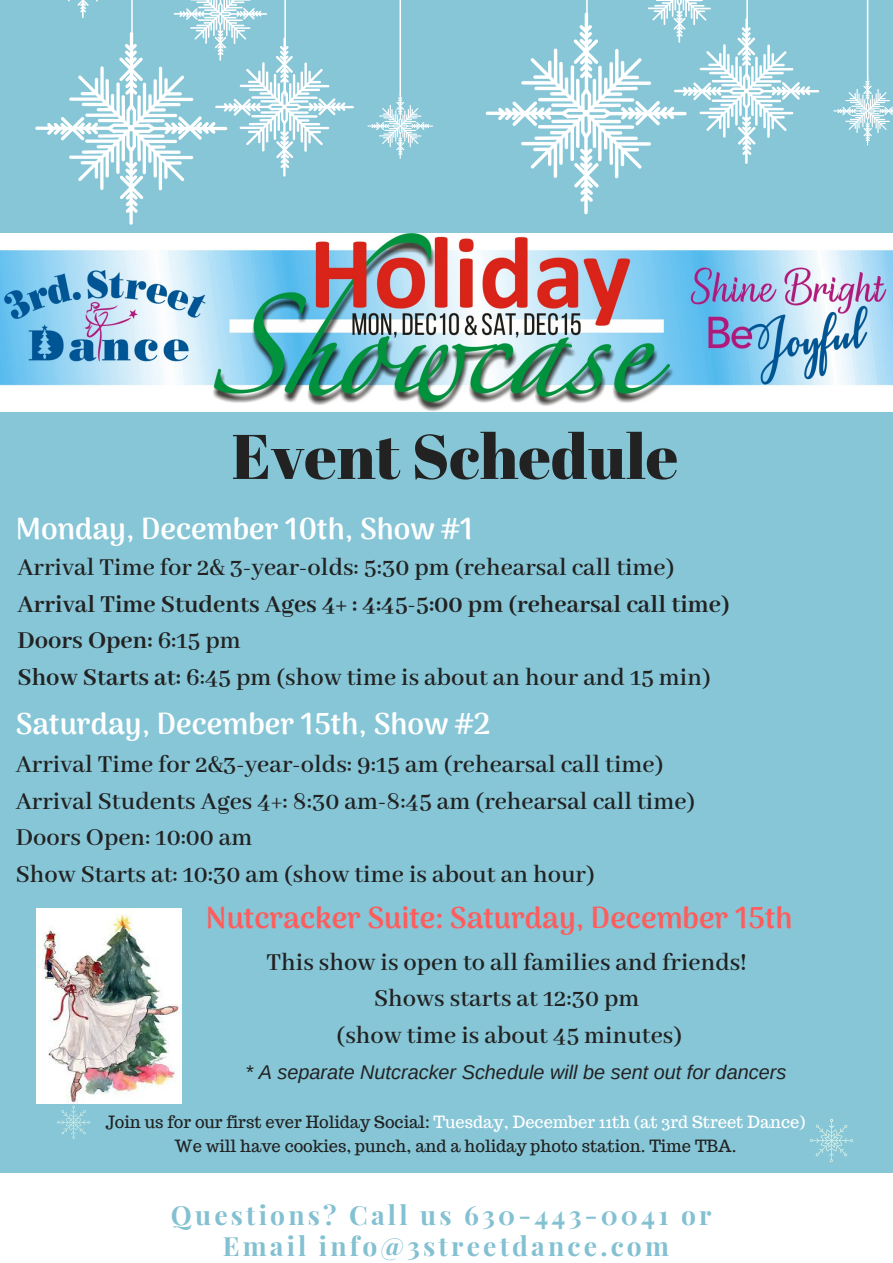
<style>
.page{position:relative;width:893px;height:1263px;background:#86c6d7}
.page>*{position:absolute;margin:0;border:0;box-sizing:border-box;transform-origin:0 0}
.t1{font:62.93px "Abril Fatface";color:#222}
.t2{font:800 29.78px "Arima Madurai";color:#fff}
.t3{font:800 29.78px "Arima Madurai";color:#ff5c5c}
.t4{font:600 26.47px/36.6px "Abhaya Libre";color:#222}
.t5{font:700 26.47px/36.6px "Abhaya Libre";color:#222}
.t6{font:700 26.47px/31px "Playfair Display";letter-spacing:.12em;color:#83c1d2;text-align:center}
.t7{font:italic 19.88px "Arimo";color:#222}
.t8{font:16.58px/23.1px "Trocchi";color:#222;text-align:center}
.s1{font-weight:600}
.s2{color:#fff}
</style>
<div class="page">
<div style="left:0;top:1173px;width:893px;height:90px;background:#fff"></div>
<hr style="left:400px;top:0;width:1px;height:96px;background:#fff">
<svg style="left:35px;top:0;width:319px;height:225px"></svg>
<svg style="left:367px;top:93px;width:66px;height:66px"></svg>
<hr style="left:867px;top:0;width:1px;height:80px;background:#fff">
<svg style="left:486px;top:0;width:333px;height:214px"></svg>
<svg style="left:833px;top:77px;width:60px;height:68px"></svg>
<img style="left:37px;top:909px;width:144px;height:195px">
<img style="left:0;top:234px;width:893px;height:177px">
<svg style="left:57px;top:1105px;width:34px;height:34px"></svg>
<svg style="left:810px;top:1119px;width:43px;height:43px"></svg>
<h1 class="t1" style="left:232px;top:412px;width:448px">Event Schedule</h1>
<p class="t2" style="left:16px;top:511px;width:459px">Monday, December 10th, Show #1</p>
<p class="t4" style="left:17px;top:550px;width:658px">Arrival Time for 2&amp; 3-year-olds: 5:30 pm (rehearsal call time)</p>
<p class="t5" style="left:17px;top:587px;width:714px">Arrival Time Students Ages 4+ : 4:45-5:00 pm (rehearsal call time)<br>Doors Open: <span class="s1">6:15 pm<br></span>Show Starts at: <span class="s1">6:45 pm (show time is about an hour and 15 min)</span></p>
<p class="t2" style="left:16px;top:707px;width:476px">Saturday, December 15th, Show #2</p>
<p class="t4" style="left:16px;top:747px;width:681px">Arrival Time for 2&amp;3-year-olds: 9:15 am (rehearsal call time)<br>Arrival Students Ages 4+: 8:30 am-8:45 am (rehearsal call time)<br>Doors Open: 10:00 am<br>Show Starts at: 10:30 am (show time is about an hour)</p>
<p class="t3" style="left:206px;top:900px;width:588px">Nutcracker Suite: Saturday, December 15th</p>
<p class="t4" style="left:267px;top:945px;width:482px;text-align:center">This show is open to all families and friends!<br>Shows starts at 12:30 pm<br>(show time is about 45 minutes)</p>
<p class="t7" style="left:245px;top:1061px;width:542px">* A separate Nutcracker Schedule will be sent out for dancers</p>
<p class="t8" style="left:106px;top:1111px;width:701px">Join us for our first ever Holiday Social: <span class="s2">Tuesday, December 11th (at 3rd Street Dance)<br></span>We will have cookies, punch, and a holiday photo station. Time TBA.</p>
<p class="t6" style="left:171px;top:1198px;width:542px">Questions? Call us 630-443-0041 or<br>Email info@3streetdance.com</p>
</div>
